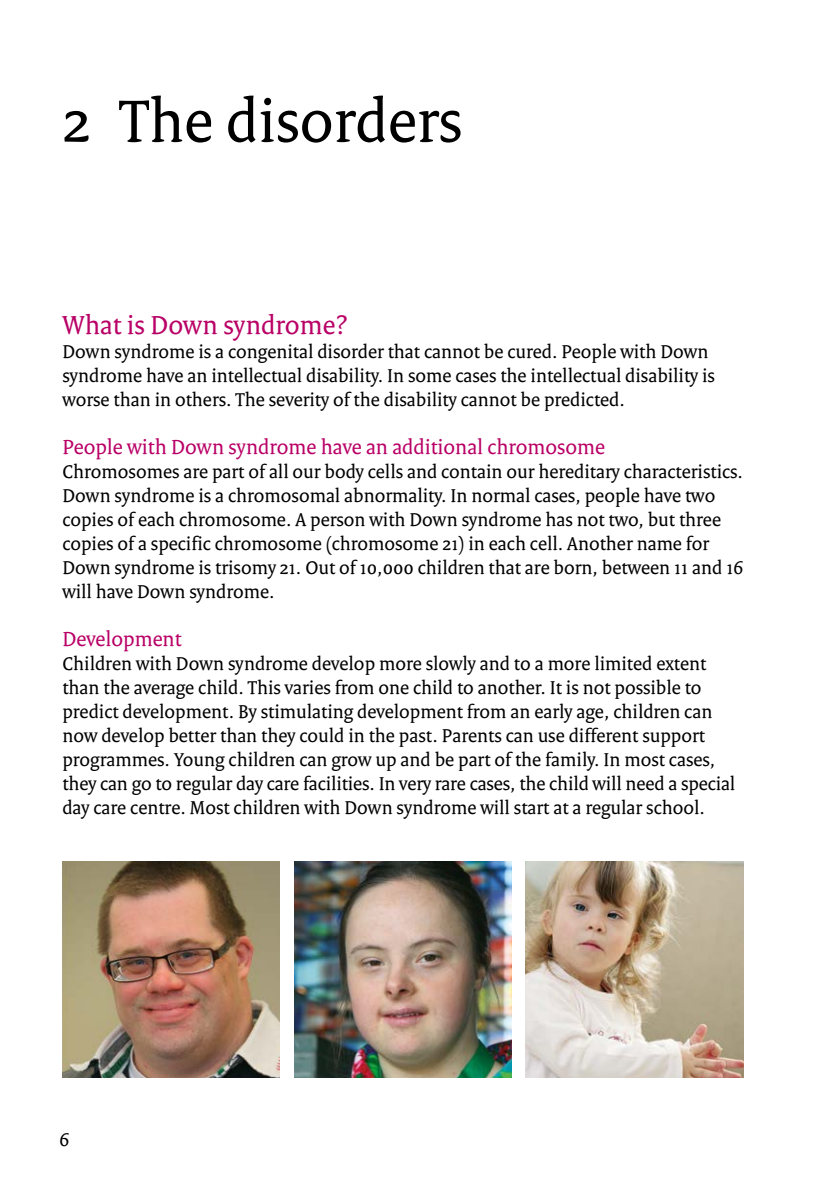
<style>
.page{position:relative;width:840px;height:1191px;background:#fff}
.page>*{position:absolute;margin:0;border:0;box-sizing:border-box;transform-origin:0 0}
.H1_03_RIVM_Hoofdstuk{font:64px "Rijksoverheid Serif";color:#000}
.H2_05_RIVM_Paragraaf{font:28px "Rijksoverheid Serif";color:#b90066}
.H3_07_RIVM_Subalinea{font:22px "Rijksoverheid Serif";color:#b90066}
.P_10_RIVM_Broodtekst{font:20px/24px "Rijksoverheid Serif";color:#000}
</style>
<div class="page">
<img style="left:62px;top:862px;width:218px;height:216px">
<img style="left:294px;top:862px;width:217px;height:216px">
<img style="left:525px;top:862px;width:218px;height:216px">
<p class="H1_03_RIVM_Hoofdstuk" style="left:62px;top:83px;width:401px">2 The disorders</p>
<p class="H2_05_RIVM_Paragraaf" style="left:62px;top:308px;width:286px">What is Down syndrome?</p>
<p class="P_10_RIVM_Broodtekst" style="left:62px;top:339px;width:653px">Down syndrome is a congenital disorder that cannot be cured. People with Down syndrome have an intellectual disability. In some cases the intellectual disability is worse than in others. The severity of the disability cannot be predicted.</p>
<p class="H3_07_RIVM_Subalinea" style="left:62px;top:433px;width:544px">People with Down syndrome have an additional chromosome</p>
<p class="P_10_RIVM_Broodtekst" style="left:62px;top:459px;width:682px">Chromosomes are part of all our body cells and contain our hereditary characteristics.<br>Down syndrome is a chromosomal abnormality. In normal cases, people have two copies of each chromosome. A person with Down syndrome has not two, but three copies of a specific chromosome (chromosome 21) in each cell. Another name for Down syndrome is trisomy 21. Out of 10,000 children that are born, between 11 and 16 will have Down syndrome.</p>
<p class="H3_07_RIVM_Subalinea" style="left:62px;top:625px;width:121px">Development</p>
<p class="P_10_RIVM_Broodtekst" style="left:62px;top:651px;width:674px">Children with Down syndrome develop more slowly and to a more limited extent than the average child. This varies from one child to another. It is not possible to predict development. By stimulating development from an early age, children can now develop better than they could in the past. Parents can use different support programmes. Young children can grow up and be part of the family. In most cases, they can go to regular day care facilities. In very rare cases, the child will need a special day care centre. Most children with Down syndrome will start at a regular school.</p>
<p class="P_10_RIVM_Broodtekst" style="left:60px;top:1127px;width:11px">6</p>
</div>
